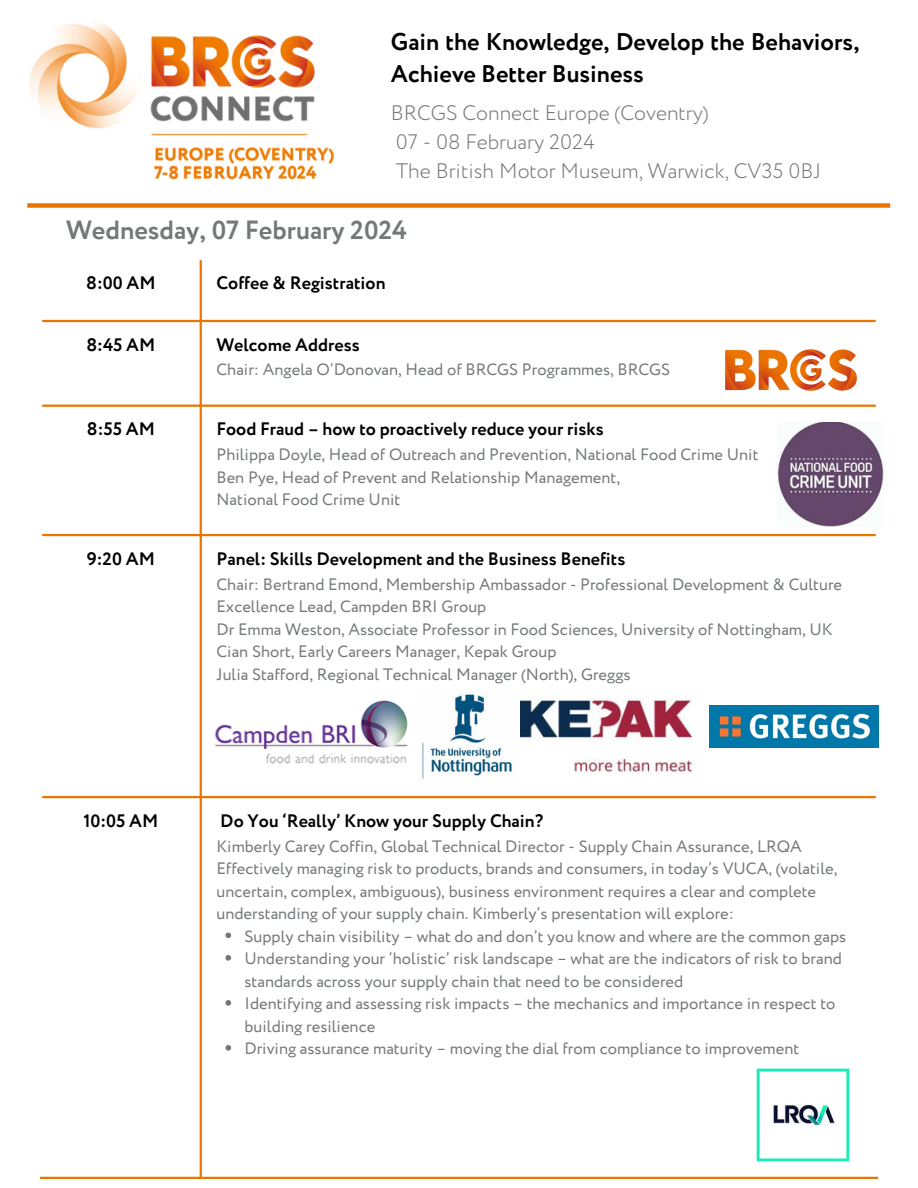
<style>
.page{position:relative;width:918px;height:1188px;background:#fff}
.page>*{position:absolute;margin:0;border:0;box-sizing:border-box;transform-origin:0 0}
.t1{font:700 26.25px "Circe";color:#75787b}
.t2{font:700 24.15px/31.5px "Circe";color:#000}
.t3{font:300 21px "Circe";color:#75787b}
.t4{font:700 18px "Circe";color:#000}
.t5{font:16.5px/22.5px "Circe";color:#75787b}
</style>
<div class="page">
<div style="left:27px;top:203px;width:863px;height:5px;background:#ea7600"></div>
<svg style="left:226px;top:933px;width:5px;height:5px"></svg>
<svg style="left:226px;top:955px;width:5px;height:6px"></svg>
<svg style="left:226px;top:1000px;width:5px;height:6px"></svg>
<svg style="left:226px;top:1045px;width:5px;height:6px"></svg>
<hr style="left:200px;top:260px;width:2px;height:917px;background:#ea7600">
<hr style="left:42px;top:320px;width:834px;height:2px;background:#ea7600">
<hr style="left:42px;top:405px;width:834px;height:2px;background:#ea7600">
<hr style="left:42px;top:534px;width:834px;height:2px;background:#ea7600">
<hr style="left:42px;top:796px;width:834px;height:2px;background:#ea7600">
<hr style="left:40px;top:1177px;width:838px;height:2px;background:#ea7600">
<img style="left:29px;top:23px;width:305px;height:157px">
<img style="left:756px;top:1068px;width:93px;height:94px">
<img style="left:214px;top:700px;width:194px;height:64px">
<img style="left:422px;top:694px;width:91px;height:85px">
<img style="left:520px;top:698px;width:171px;height:75px">
<img style="left:777px;top:423px;width:107px;height:104px">
<img style="left:710px;top:706px;width:168px;height:41px">
<img style="left:725px;top:349px;width:132px;height:42px">
<p class="t2" style="left:391px;top:28px;width:470px">Gain the Knowledge, Develop the Behaviors,<br>Achieve Better Business</p>
<p class="t3" style="left:391px;top:99px;width:319px">BRCGS Connect Europe (Coventry)</p>
<p class="t3" style="left:396px;top:128px;width:200px">07 - 08 February 2024</p>
<p class="t3" style="left:396px;top:157px;width:427px">The British Motor Museum, Warwick, CV35 0BJ</p>
<p class="t1" style="left:66px;top:212px;width:342px">Wednesday, 07 February 2024</p>
<p class="t4" style="left:86px;top:270px;width:71px">8:00 AM</p>
<h1 class="t4" style="left:217px;top:270px;width:171px">Coffee &amp; Registration</h1>
<p class="t4" style="left:86px;top:332px;width:70px">8:45 AM</p>
<p class="t4" style="left:217px;top:332px;width:145px">Welcome Address</p>
<p class="t5" style="left:217px;top:360px;width:455px">Chair: Angela O’Donovan, Head of BRCGS Programmes, BRCGS</p>
<p class="t4" style="left:87px;top:417px;width:69px">8:55 AM</p>
<h1 class="t4" style="left:217px;top:417px;width:389px">Food Fraud – how to proactively reduce your risks</h1>
<p class="t5" style="left:217px;top:444px;width:544px">Philippa Doyle, Head of Outreach and Prevention, National Food Crime Unit</p>
<p class="t5" style="left:217px;top:467px;width:405px">Ben Pye, Head of Prevent and Relationship Management,</p>
<p class="t5" style="left:217px;top:489px;width:185px">National Food Crime Unit</p>
<p class="t4" style="left:87px;top:546px;width:70px">9:20 AM</p>
<p class="t4" style="left:217px;top:546px;width:410px">Panel: Skills Development and the Business Benefits</p>
<p class="t5" style="left:217px;top:574px;width:627px">Chair: Bertrand Emond, Membership Ambassador - Professional Development &amp; Culture<br>Excellence Lead, Campden BRI Group</p>
<p class="t5" style="left:217px;top:619px;width:618px">Dr Emma Weston, Associate Professor in Food Sciences, University of Nottingham, UK</p>
<p class="t5" style="left:217px;top:641px;width:342px">Cian Short, Early Careers Manager, Kepak Group</p>
<p class="t5" style="left:217px;top:664px;width:416px">Julia Stafford, Regional Technical Manager (North), Greggs</p>
<p class="t4" style="left:84px;top:808px;width:76px">10:05 AM</p>
<p class="t4" style="left:220px;top:808px;width:324px">Do You ‘Really’ Know your Supply Chain?</p>
<p class="t5" style="left:217px;top:836px;width:587px">Kimberly Carey Coffin, Global Technical Director - Supply Chain Assurance, LRQA</p>
<p class="t5" style="left:217px;top:858px;width:622px">Effectively managing risk to products, brands and consumers, in today’s VUCA, (volatile, uncertain, complex, ambiguous), business environment requires a clear and complete understanding of your supply chain. Kimberly’s presentation will explore:</p>
<p class="t5" style="left:245px;top:926px;width:603px">Supply chain visibility – what do and don’t you know and where are the common gaps</p>
<p class="t5" style="left:245px;top:948px;width:599px">Understanding your ‘holistic’ risk landscape – what are the indicators of risk to brand standards across your supply chain that need to be considered</p>
<p class="t5" style="left:245px;top:993px;width:593px">Identifying and assessing risk impacts – the mechanics and importance in respect to building resilience</p>
<p class="t5" style="left:245px;top:1038px;width:556px">Driving assurance maturity – moving the dial from compliance to improvement</p>
</div>
